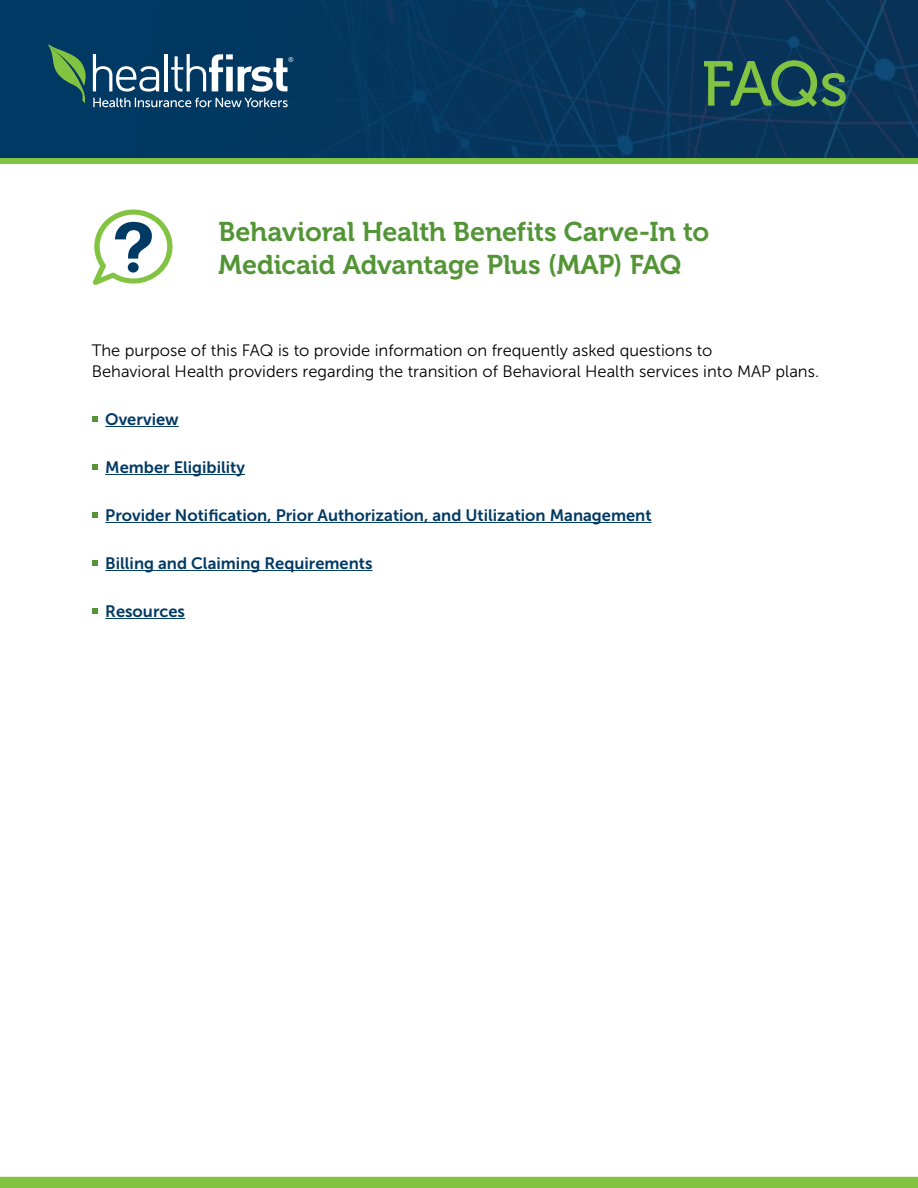
<style>
.page{position:relative;width:918px;height:1188px;background:#fff}
.page>*{position:absolute;margin:0;border:0;box-sizing:border-box;transform-origin:0 0}
.t1{font:63.15px "Museo 500";color:#82c341}
.t2{font:27px/32.4px "Museo 700";letter-spacing:-.01em;color:#539536}
.t3{font:16.5px/21px "Museo Sans 300";color:#000}
.t4{font:16.5px "Museo Sans 700";color:#003963}
</style>
<div class="page">
<svg style="left:93px;top:210px;width:80px;height:75px"></svg>
<div style="left:0;top:1177px;width:918px;height:11px;background:#82c341"></div>
<div style="left:0;top:0;width:918px;height:164px;background:#003963"></div>
<svg style="left:48px;top:44px;width:38px;height:59px"></svg>
<svg style="left:93px;top:54px;width:66px;height:38px"></svg>
<hr style="left:165px;top:54px;width:3px;height:37px;background:#fff">
<svg style="left:171px;top:54px;width:122px;height:38px"></svg>
<svg style="left:93px;top:98px;width:195px;height:9px"></svg>
<div style="left:0;top:158px;width:918px;height:6px;background:#82c341"></div>
<hr style="left:105px;top:426px;width:74px;height:1px;background:#003963">
<hr style="left:105px;top:474px;width:140px;height:1px;background:#003963">
<hr style="left:105px;top:522px;width:547px;height:1px;background:#003963">
<hr style="left:105px;top:570px;width:268px;height:1px;background:#003963">
<hr style="left:105px;top:618px;width:80px;height:1px;background:#003963">
<svg style="left:92px;top:416px;width:5px;height:6px"></svg>
<svg style="left:92px;top:464px;width:5px;height:6px"></svg>
<svg style="left:92px;top:512px;width:5px;height:6px"></svg>
<svg style="left:92px;top:560px;width:5px;height:6px"></svg>
<svg style="left:92px;top:608px;width:5px;height:6px"></svg>
<h1 class="t1" style="left:702px;top:49px;width:148px">FAQs</h1>
<h2 class="t2" style="left:219px;top:216px;width:492px">Behavioral Health Benefits Carve-In to<br>Medicaid Advantage Plus (MAP) FAQ</h2>
<p class="t3" style="left:92px;top:340px;width:729px">The purpose of this FAQ is to provide information on frequently asked questions to<br>Behavioral Health providers regarding the transition of Behavioral Health services into MAP plans.</p>
<p class="t4" style="left:105px;top:410px;width:75px">Overview</p>
<p class="t4" style="left:105px;top:458px;width:141px">Member Eligibility</p>
<p class="t4" style="left:105px;top:506px;width:548px">Provider Notification, Prior Authorization, and Utilization Management</p>
<p class="t4" style="left:105px;top:554px;width:269px">Billing and Claiming Requirements</p>
<p class="t4" style="left:105px;top:602px;width:81px">Resources</p>
</div>
